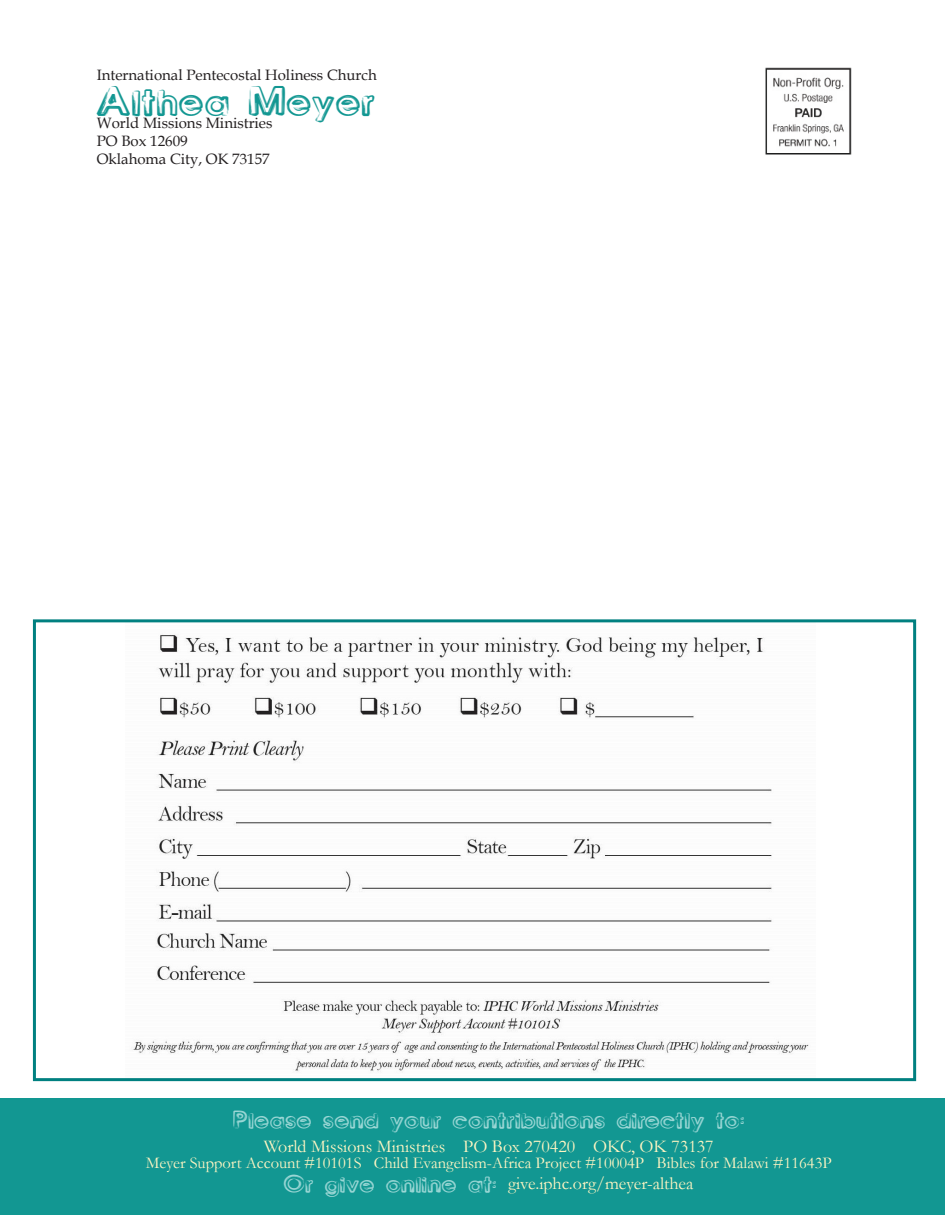
<style>
.page{position:relative;width:945px;height:1215px;background:#fff}
.page>*{position:absolute;margin:0;border:0;box-sizing:border-box;transform-origin:0 0}
.t1{font:30px "Benny Blanco";letter-spacing:.05em;color:#129792;scale:1.14 1}
.t2{font:18px "Garamond";color:#fff5c2}
.t3{font:18px "Benny Blanco";letter-spacing:.05em;color:#9bd7d5;scale:1.14 1}
.t4{font:16.5px "Garamond";color:#fff5c2}
.t5{font:15px "Book Antiqua";color:#231f20}
.s1{font-family:"Benny Blanco";color:#9bd7d5}
</style>
<div class="page">
<img style="left:765px;top:67px;width:86px;height:88px">
<img style="left:132px;top:634px;width:677px;height:438px">
<div style="left:33px;top:619px;width:883px;height:462px;border:3px solid #008080"></div>
<div style="left:0;top:1099px;width:945px;height:116px;background:#129792"></div>
<p class="t5" style="left:97px;top:64px;width:282px">International Pentecostal Holiness Church</p>
<p class="t1" style="left:97px;top:86px;width:245px">Althea Meyer</p>
<p class="t5" style="left:97px;top:112px;width:177px">World Missions Ministries</p>
<p class="t5" style="left:97px;top:130px;width:92px">PO Box 12609</p>
<p class="t5" style="left:97px;top:148px;width:175px">Oklahoma City, OK 73157</p>
<p class="t3" style="left:233px;top:1110px;width:449px">Please send your contributions directly to:</p>
<p class="t2" style="left:264px;top:1134px;width:451px">World Missions Ministries PO Box 270420 OKC, OK 73137</p>
<p class="t4" style="left:146px;top:1152px;width:687px">Meyer Support Account #10101S Child Evangelism-Africa Project #10004P Bibles for Malawi #11643P</p>
<p class="t2" style="left:284px;top:1171px;width:411px"><span class="s1">Or give online at:</span> give.iphc.org/meyer-althea</p>
</div>
